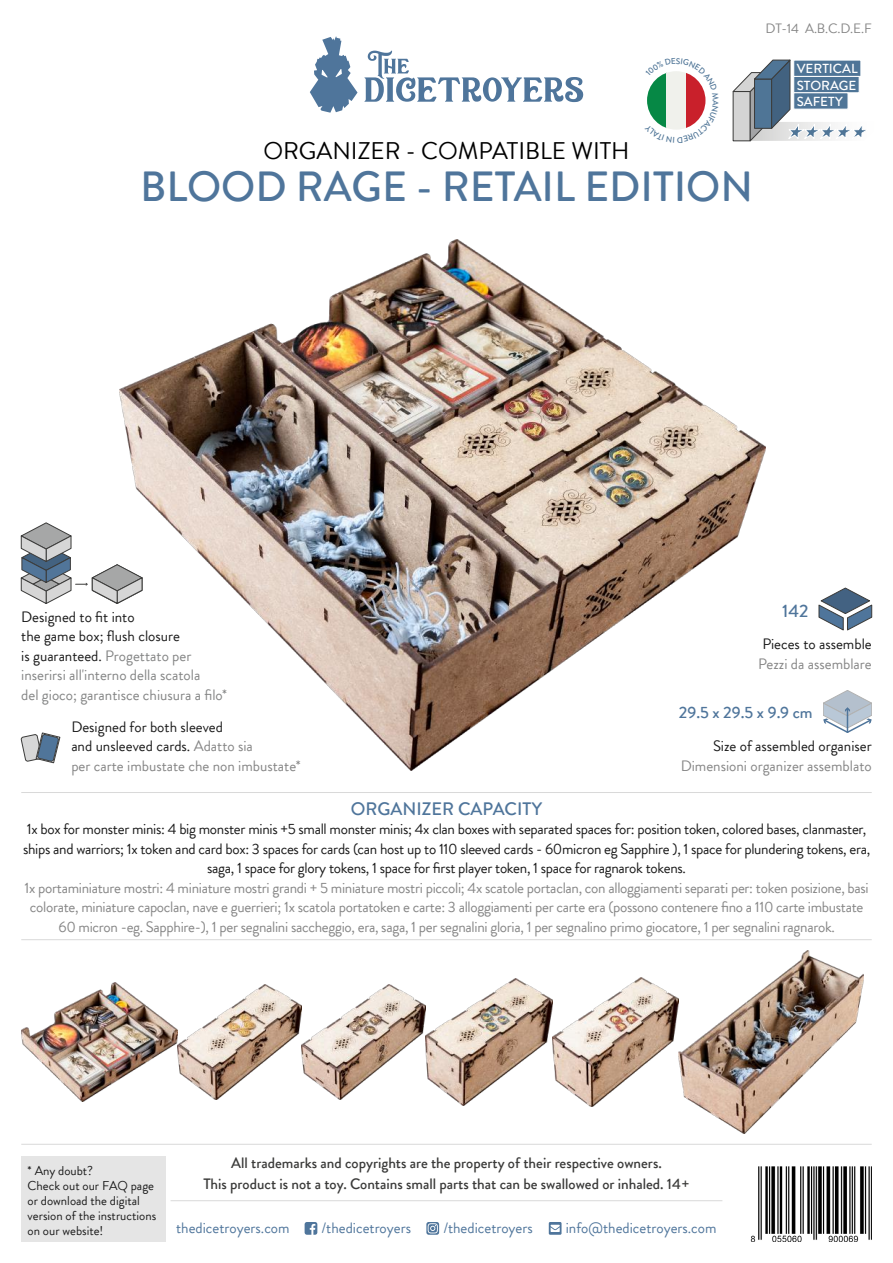
<style>
.page{position:relative;width:893px;height:1263px;background:#fff}
.page>*{position:absolute;margin:0;border:0;box-sizing:border-box;transform-origin:0 0}
.t1{font:500 42px "Brandon Grotesque";color:#4f759b}
.t2{font:24px "Brandon Grotesque";color:#000}
.t3{font:500 18px "Brandon Grotesque";color:#4f759b}
.t4{font:500 16.5px "Brandon Grotesque";color:#4f759b}
.t5{font:15px/19.5px "Brandon Grotesque";letter-spacing:-.02em;color:#868686;text-align:center}
.t6{font:15px/19.5px "Brandon Grotesque";letter-spacing:-.02em;color:#1a1a1a;text-align:center}
.t7{font:500 15px/21px "Brandon Grotesque";color:#3b3b3a;text-align:center}
.t8{font:15px/19.5px "Brandon Grotesque";color:#848585}
.t9{font:15px/19.5px "Brandon Grotesque";color:#858585}
.t10{font:15px "Brandon Grotesque";color:#4f759b}
.t11{font:15px "Brandon Grotesque";color:#868686}
.t12{font:15px "Brandon Grotesque";color:#1a1a1a}
.t13{font:13.5px "Brandon Grotesque";color:#868686}
.t14{font:500 13.05px/16.4px "Brandon Grotesque";color:#fff;text-align:justify}
.t15{font:12.75px/15px "Brandon Grotesque";color:#1a1a1a}
.s1{color:#1a1a1a}
</style>
<div class="page">
<hr style="left:21px;top:1144px;width:851px;height:1px;background:#d9d9d9">
<img style="left:426px;top:978px;width:253px;height:128px">
<img style="left:177px;top:985px;width:249px;height:114px">
<img style="left:21px;top:983px;width:156px;height:118px">
<img style="left:679px;top:950px;width:184px;height:183px">
<hr style="left:21px;top:792px;width:851px;height:1px;background:#d9d9d9">
<hr style="left:21px;top:939px;width:851px;height:1px;background:#d9d9d9">
<img style="left:120px;top:239px;width:645px;height:532px">
<svg style="left:364px;top:51px;width:219px;height:51px"></svg>
<svg style="left:310px;top:36px;width:48px;height:77px"></svg>
<svg style="left:823px;top:690px;width:49px;height:43px"></svg>
<svg style="left:819px;top:587px;width:53px;height:44px"></svg>
<hr style="left:171px;top:1200px;width:551px;height:1px;background:#d9d9d9">
<svg style="left:305px;top:1222px;width:12px;height:13px"></svg>
<svg style="left:426px;top:1222px;width:13px;height:13px"></svg>
<svg style="left:549px;top:1222px;width:12px;height:13px"></svg>
<img style="left:750px;top:1167px;width:122px;height:75px">
<svg style="left:733px;top:59px;width:133px;height:83px"></svg>
<div style="left:793px;top:60px;width:68px;height:17px;background:#4f7597"></div>
<div style="left:793px;top:76px;width:66px;height:17px;background:#4f7597;border:1px solid #fff"></div>
<div style="left:793px;top:93px;width:55px;height:16px;background:#4f7597"></div>
<div style="left:21px;top:1156px;width:144px;height:86px;background:#e5e5e5"></div>
<svg style="left:21px;top:732px;width:39px;height:31px"></svg>
<svg style="left:20px;top:522px;width:123px;height:82px"></svg>
<svg style="left:647px;top:71px;width:59px;height:59px"></svg>
<p class="t13" style="left:766px;top:19px;width:108px">DT-14 A.B.C.D.E.F</p>
<h2 class="t2" style="left:263px;top:134px;width:368px">ORGANIZER - COMPATIBLE WITH</h2>
<h1 class="t1" style="left:140px;top:158px;width:614px">BLOOD RAGE - RETAIL EDITION</h1>
<p class="t14" style="left:797px;top:61px;width:62px">VERTICAL STORAGE SAFETY</p>
<p class="t8" style="left:21px;top:607px;width:207px"><span class="s1">Designed to fit into<br>the game box; flush closure<br>is guaranteed.</span> Progettato per inserirsi all'interno della scatola<br>del gioco; garantisce chiusura a filo*</p>
<p class="t3" style="left:782px;top:598px;width:28px">142</p>
<p class="t12" style="left:762px;top:634px;width:111px">Pieces to assemble</p>
<p class="t11" style="left:758px;top:653px;width:115px">Pezzi da assemblare</p>
<p class="t9" style="left:71px;top:717px;width:231px"><span class="s1">Designed for both sleeved<br>and unsleeved cards.</span> Adatto sia<br>per carte imbustate che non imbustate*</p>
<p class="t4" style="left:679px;top:701px;width:135px">29.5 x 29.5 x 9.9 cm</p>
<p class="t12" style="left:713px;top:736px;width:160px">Size of assembled organiser</p>
<p class="t11" style="left:681px;top:755px;width:193px">Dimensioni organizer assemblato</p>
<p class="t3" style="left:351px;top:796px;width:193px">ORGANIZER CAPACITY</p>
<p class="t6" style="left:23px;top:819px;width:849px">1x box for monster minis: 4 big monster minis +5 small monster minis; 4x clan boxes with separated spaces for: position token, colored bases, clanmaster, ships and warriors; 1x token and card box: 3 spaces for cards (can host up to 110 sleeved cards - 60micron eg Sapphire ), 1 space for plundering tokens, era, saga, 1 space for glory tokens, 1 space for first player token, 1 space for ragnarok tokens.</p>
<p class="t5" style="left:25px;top:878px;width:846px">1x portaminiature mostri: 4 miniature mostri grandi + 5 miniature mostri piccoli; 4x scatole portaclan, con alloggiamenti separati per: token posizione, basi colorate, miniature capoclan, nave e guerrieri; 1x scatola portatoken e carte: 3 alloggiamenti per carte era (possono contenere fino a 110 carte imbustate<br>60 micron -eg. Sapphire-), 1 per segnalini saccheggio, era, saga, 1 per segnalini gloria, 1 per segnalino primo giocatore, 1 per segnalini ragnarok.</p>
<p class="t15" style="left:28px;top:1163px;width:130px">* Any doubt?<br>Check out our FAQ page or download the digital version of the instructions on our website!</p>
<p class="t7" style="left:203px;top:1152px;width:488px">All trademarks and copyrights are the property of their respective owners.<br>This product is not a toy. Contains small parts that can be swallowed or inhaled. 14+</p>
<p class="t10" style="left:176px;top:1217px;width:115px">thedicetroyers.com</p>
<p class="t10" style="left:322px;top:1217px;width:91px">/thedicetroyers</p>
<p class="t10" style="left:443px;top:1217px;width:91px">/thedicetroyers</p>
<p class="t10" style="left:566px;top:1217px;width:152px">info@thedicetroyers.com</p>
</div>
